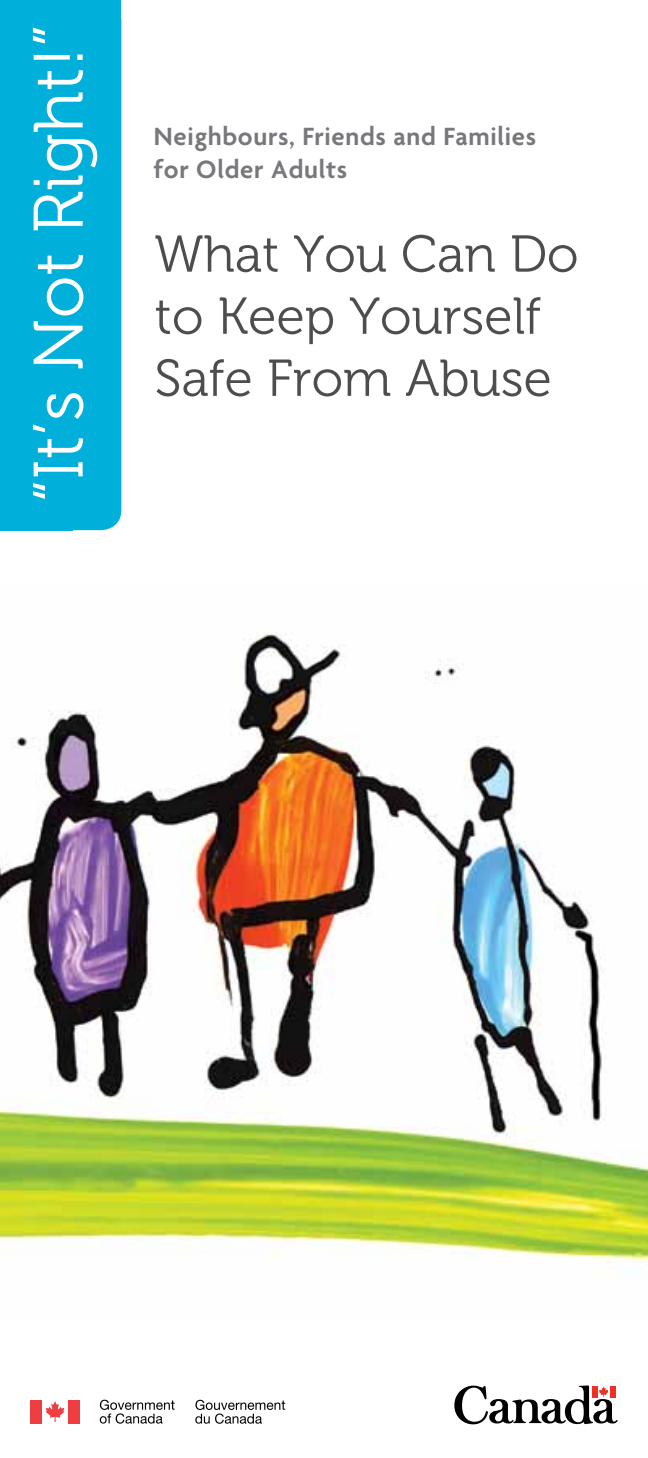
<style>
.page{position:relative;width:648px;height:1458px;background:#fff}
.page>*{position:absolute;margin:0;border:0;box-sizing:border-box;transform-origin:0 0}
.t1{font:69.75px "Museo 300";color:#fff}
.t2{font:51.75px/62.1px "Museo 300";color:#4d4d4f}
.t3{font:600 27px/32.4px "Agenda";letter-spacing:.025em;color:#77787b}
</style>
<div class="page">
<img style="left:0;top:634px;width:648px;height:629px">
<div style="left:0;top:0;width:72px;height:530px;background:#00b0da"></div>
<div style="left:14px;top:0;width:107px;height:530px;background:#00b0da;border-radius:20px"></div>
<svg style="left:454px;top:1385px;width:164px;height:39px"></svg>
<div style="left:30px;top:1400px;width:12px;height:23px;background:#ef3e42"></div>
<div style="left:68px;top:1400px;width:12px;height:23px;background:#ef3e42"></div>
<svg style="left:46px;top:1401px;width:18px;height:21px"></svg>
<svg style="left:100px;top:1400px;width:75px;height:24px"></svg>
<svg style="left:195px;top:1400px;width:90px;height:24px"></svg>
<h1 class="t1" style="left:21px;top:503px;width:480px;rotate:-90deg">“It’s Not Right!”</h1>
<p class="t3" style="left:154px;top:120px;width:384px">Neighbours, Friends and Families for Older Adults</p>
<h2 class="t2" style="left:155px;top:224px;width:425px">What You Can Do to Keep Yourself<br>Safe From Abuse</h2>
</div>
